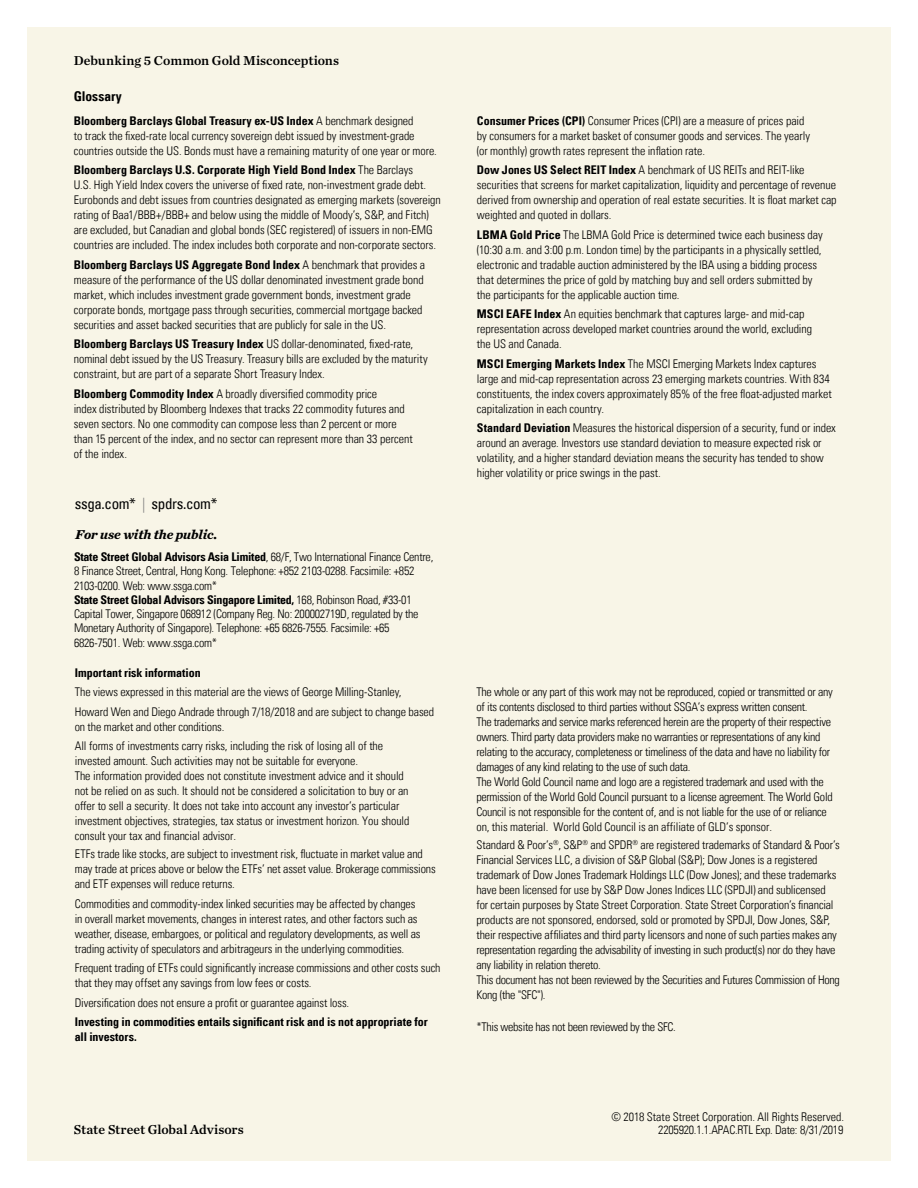
<style>
.page{position:relative;width:918px;height:1188px;background:#fff}
.page>*{position:absolute;margin:0;border:0;box-sizing:border-box;transform-origin:0 0}
.t1{font:condensed 15px "Univers Com 57";letter-spacing:-.025em;color:#000}
.t2{font:13.5px "Chronicle Text G1 Semi";color:#000}
.t3{font:italic 700 13.5px "Chronicle Text G1";letter-spacing:-.01em;color:#000}
.t4{font:13.5px "Univers Com 67 Bold Cond";color:#000}
.t5{font:12px/15px "Univers Com 47 Light Cond";letter-spacing:-.01em;color:#000}
.t6{font:12px/15px "Univers Com 67 Bold Cond";letter-spacing:-.005em;color:#000}
.s1{font-family:"Univers Com 47 Light Cond"}
.s2{font-family:"Univers Com 67 Bold Cond"}
.s3{font-family:"Univers Com 47 Light Cond";font-stretch:normal;color:#808080}
</style>
<div class="page">
<div style="left:27px;top:27px;width:864px;height:1134px;background:#f8f5e7"></div>
<p class="t2" style="left:74px;top:50px;width:267px">Debunking 5 Common Gold Misconceptions</p>
<p class="t4" style="left:74px;top:88px;width:50px">Glossary</p>
<p class="t6" style="left:74px;top:113px;width:341px">Bloomberg Barclays Global Treasury ex-US Index <span class="s1">A benchmark designed</span></p>
<p class="t5" style="left:74px;top:128px;width:365px">to track the fixed-rate local currency sovereign debt issued by investment-grade countries outside the US. Bonds must have a remaining maturity of one year or more.</p>
<p class="t6" style="left:74px;top:163px;width:341px">Bloomberg Barclays U.S. Corporate High Yield Bond Index <span class="s1">The Barclays</span></p>
<p class="t5" style="left:74px;top:178px;width:369px">U.S. High Yield Index covers the universe of fixed rate, non-investment grade debt.<br>Eurobonds and debt issues from countries designated as emerging markets (sovereign rating of Baa1/BBB+/BBB+ and below using the middle of Moody’s, S&amp;P, and Fitch) are excluded, but Canadian and global bonds (SEC registered) of issuers in non-EMG countries are included. The index includes both corporate and non-corporate sectors.</p>
<p class="t6" style="left:74px;top:257px;width:353px">Bloomberg Barclays US Aggregate Bond Index <span class="s1">A benchmark that provides a</span></p>
<p class="t5" style="left:74px;top:272px;width:352px">measure of the performance of the US dollar denominated investment grade bond market, which includes investment grade government bonds, investment grade corporate bonds, mortgage pass through securities, commercial mortgage backed securities and asset backed securities that are publicly for sale in the US.</p>
<p class="t6" style="left:74px;top:337px;width:341px">Bloomberg Barclays US Treasury Index <span class="s1">US dollar-denominated, fixed-rate,</span></p>
<p class="t5" style="left:74px;top:352px;width:356px">nominal debt issued by the US Treasury. Treasury bills are excluded by the maturity constraint, but are part of a separate Short Treasury Index.</p>
<p class="t5" style="left:74px;top:386px;width:340px"><span class="s2">Bloomberg Commodity Index</span> A broadly diversified commodity price<br>index distributed by Bloomberg Indexes that tracks 22 commodity futures and seven sectors. No one commodity can compose less than 2 percent or more than 15 percent of the index, and no sector can represent more than 33 percent of the index.</p>
<p class="t1" style="left:75px;top:494px;width:144px">ssga.com* <span class="s3">|</span> spdrs.com*</p>
<p class="t3" style="left:76px;top:523px;width:144px">For use with the public.</p>
<p class="t6" style="left:74px;top:549px;width:361px">State Street Global Advisors Asia Limited<span class="s1">, 68/F, Two International Finance Centre,</span></p>
<p class="t5" style="left:74px;top:564px;width:342px;line-height:14.2px">8 Finance Street, Central, Hong Kong. Telephone: +852 2103-0288. Facsimile: +852<br>2103-0200. Web: www.ssga.com*</p>
<p class="t6" style="left:74px;top:592px;width:339px">State Street Global Advisors Singapore Limited, <span class="s1">168, Robinson Road, #33-01</span></p>
<p class="t5" style="left:74px;top:607px;width:346px;line-height:14.2px">Capital Tower, Singapore 068912 (Company Reg. No: 200002719D, regulated by the<br>Monetary Authority of Singapore). Telephone: +65 6826-7555. Facsimile: +65<br>6826-7501. Web: www.ssga.com*</p>
<p class="t6" style="left:75px;top:665px;width:127px">Important risk information</p>
<p class="t5" style="left:75px;top:682px;width:361px;line-height:19.5px">The views expressed in this material are the views of George Milling-Stanley,<br>Howard Wen and Diego Andrade through 7/18/2018 and are subject to change based</p>
<p class="t5" style="left:75px;top:717px;width:310px;line-height:19.5px">on the market and other conditions.<br>All forms of investments carry risks, including the risk of losing all of the</p>
<p class="t5" style="left:75px;top:753px;width:336px">invested amount. Such activities may not be suitable for everyone.<br>The information provided does not constitute investment advice and it should not be relied on as such. It should not be considered a solicitation to buy or an offer to sell a security. It does not take into account any investor’s particular investment objectives, strategies, tax status or investment horizon. You should consult your tax and financial advisor.</p>
<p class="t5" style="left:75px;top:846px;width:362px">ETFs trade like stocks, are subject to investment risk, fluctuate in market value and may trade at prices above or below the ETFs’ net asset value. Brokerage commissions and ETF expenses will reduce returns.</p>
<p class="t5" style="left:75px;top:896px;width:347px">Commodities and commodity-index linked securities may be affected by changes in overall market movements, changes in interest rates, and other factors such as weather, disease, embargoes, or political and regulatory developments, as well as trading activity of speculators and arbitrageurs in the underlying commodities.</p>
<p class="t5" style="left:75px;top:960px;width:367px">Frequent trading of ETFs could significantly increase commissions and other costs such that they may offset any savings from low fees or costs.</p>
<p class="t5" style="left:75px;top:995px;width:276px">Diversification does not ensure a profit or guarantee against loss.</p>
<p class="t6" style="left:75px;top:1014px;width:354px">Investing in commodities entails significant risk and is not appropriate for all investors.</p>
<p class="t2" style="left:74px;top:1119px;width:171px">State Street Global Advisors</p>
<p class="t5" style="left:477px;top:113px;width:335px"><span class="s2">Consumer Prices (CPI)</span> Consumer Prices (CPI) are a measure of prices paid by consumers for a market basket of consumer goods and services. The yearly (or monthly) growth rates represent the inflation rate.</p>
<p class="t5" style="left:477px;top:163px;width:361px"><span class="s2">Dow Jones US Select REIT Index</span> A benchmark of US REITs and REIT-like securities that screens for market capitalization, liquidity and percentage of revenue derived from ownership and operation of real estate securities. It is float market cap weighted and quoted in dollars.</p>
<p class="t5" style="left:477px;top:227px;width:347px"><span class="s2">LBMA Gold Price</span> The LBMA Gold Price is determined twice each business day (10:30 a.m. and 3:00 p.m. London time) by the participants in a physically settled, electronic and tradable auction administered by the IBA using a bidding process that determines the price of gold by matching buy and sell orders submitted by the participants for the applicable auction time.</p>
<p class="t5" style="left:477px;top:307px;width:337px"><span class="s2">MSCI EAFE Index</span> An equities benchmark that captures large- and mid-cap representation across developed market countries around the world, excluding the US and Canada.</p>
<p class="t5" style="left:477px;top:356px;width:356px"><span class="s2">MSCI Emerging Markets Index</span> The MSCI Emerging Markets Index captures large and mid-cap representation across 23 emerging markets countries. With 834 constituents, the index covers approximately 85% of the free float-adjusted market capitalization in each country.</p>
<p class="t5" style="left:477px;top:421px;width:361px"><span class="s2">Standard Deviation</span> Measures the historical dispersion of a security, fund or index around an average. Investors use standard deviation to measure expected risk or volatility, and a higher standard deviation means the security has tended to show higher volatility or price swings in the past.</p>
<p class="t5" style="left:476px;top:684px;width:358px">The whole or any part of this work may not be reproduced, copied or transmitted or any of its contents disclosed to third parties without SSGA’s express written consent.<br>The trademarks and service marks referenced herein are the property of their respective owners. Third party data providers make no warranties or representations of any kind relating to the accuracy, completeness or timeliness of the data and have no liability for damages of any kind relating to the use of such data.<br>The World Gold Council name and logo are a registered trademark and used with the permission of the World Gold Council pursuant to a license agreement. The World Gold Council is not responsible for the content of, and is not liable for the use of or reliance on, this material. World Gold Council is an affiliate of GLD’s sponsor.</p>
<p class="t5" style="left:476px;top:837px;width:365px">Standard &amp; Poor’s<sup>®</sup>, S&amp;P<sup>®</sup> and SPDR<sup>®</sup> are registered trademarks of Standard &amp; Poor’s Financial Services LLC, a division of S&amp;P Global (S&amp;P); Dow Jones is a registered trademark of Dow Jones Trademark Holdings LLC (Dow Jones); and these trademarks have been licensed for use by S&amp;P Dow Jones Indices LLC (SPDJI) and sublicensed for certain purposes by State Street Corporation. State Street Corporation’s financial products are not sponsored, endorsed, sold or promoted by SPDJI, Dow Jones, S&amp;P, their respective affiliates and third party licensors and none of such parties makes any representation regarding the advisability of investing in such product(s) nor do they have any liability in relation thereto.<br>This document has not been reviewed by the Securities and Futures Commission of Hong Kong (the "SFC").</p>
<p class="t5" style="left:476px;top:1019px;width:201px">*This website has not been reviewed by the SFC.</p>
<p class="t5" style="left:611px;top:1110px;width:234px;line-height:13.2px;text-align:right">© 2018 State Street Corporation. All Rights Reserved.<br>2205920.1.1.APAC.RTL Exp. Date: 8/31/2019</p>
</div>
